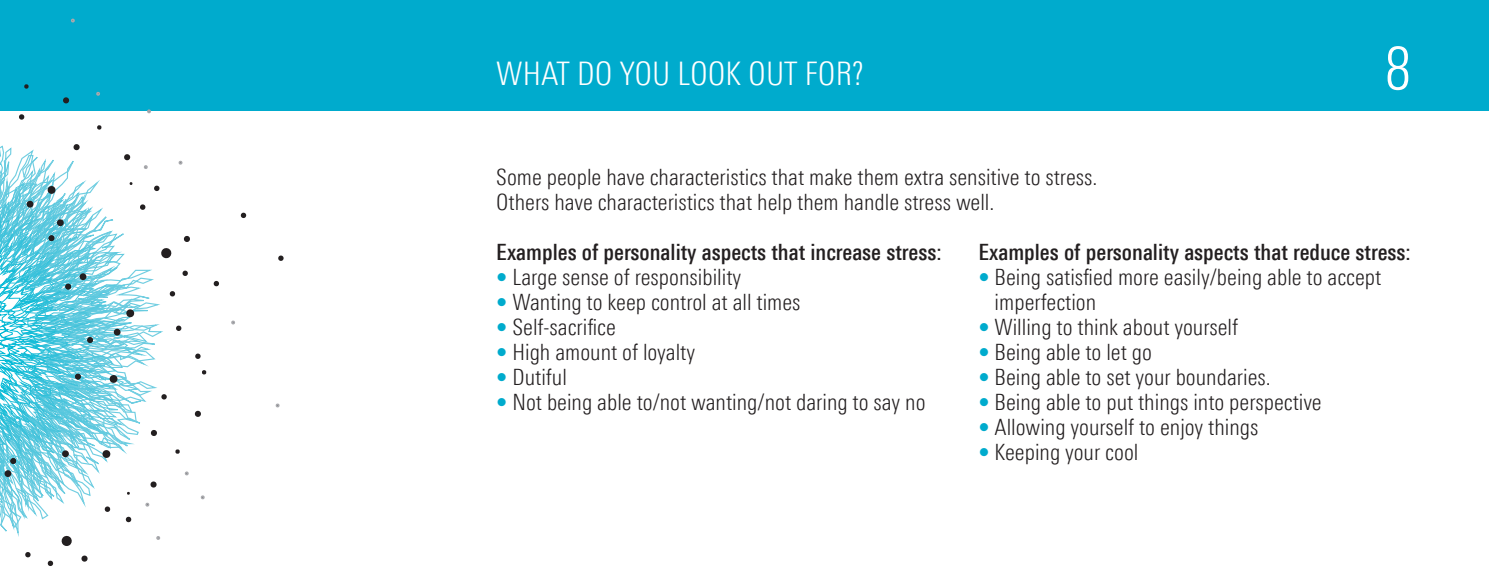
<style>
.page{position:relative;width:1489px;height:567px;background:#fff}
.page>*{position:absolute;margin:0;border:0;box-sizing:border-box;transform-origin:0 0}
.t1{font:300 60px "Linotype Univers 320 Cn";color:#fff}
.Pagina_titel{font:300 32.5px "Linotype Univers 320 Cn";color:#fff}
.Body{font:300 22.5px/25px "Linotype Univers 320 Cn";color:#231f20}
.Body_vet{font:500 22.5px "Linotype Univers 520 Cn";color:#231f20}
.s1{color:#00abcd}
</style>
<div class="page">
<div style="left:0;top:0;width:1488px;height:110px;background:#00abcd"></div>
<svg style="left:143px;top:167px;width:20px;height:339px"></svg>
<svg style="left:121px;top:110px;width:21px;height:325px"></svg>
<svg style="left:121px;top:127px;width:15px;height:396px"></svg>
<svg style="left:70px;top:18px;width:51px;height:432px"></svg>
<svg style="left:0;top:65px;width:112px;height:49px"></svg>
<svg style="left:126px;top:309px;width:9px;height:9px"></svg>
<svg style="left:113px;top:328px;width:8px;height:8px"></svg>
<svg style="left:96px;top:92px;width:4px;height:4px"></svg>
<svg style="left:124px;top:154px;width:7px;height:7px"></svg>
<svg style="left:183px;top:236px;width:7px;height:6px"></svg>
<svg style="left:63px;top:97px;width:7px;height:7px"></svg>
<svg style="left:129px;top:182px;width:4px;height:3px"></svg>
<svg style="left:154px;top:185px;width:6px;height:6px"></svg>
<svg style="left:140px;top:204px;width:6px;height:6px"></svg>
<svg style="left:160px;top:247px;width:12px;height:12px"></svg>
<svg style="left:169px;top:291px;width:6px;height:6px"></svg>
<svg style="left:213px;top:280px;width:6px;height:7px"></svg>
<svg style="left:195px;top:353px;width:6px;height:6px"></svg>
<svg style="left:182px;top:270px;width:6px;height:6px"></svg>
<svg style="left:240px;top:212px;width:6px;height:6px"></svg>
<svg style="left:278px;top:255px;width:6px;height:6px"></svg>
<svg style="left:176px;top:325px;width:6px;height:6px"></svg>
<svg style="left:161px;top:394px;width:6px;height:6px"></svg>
<svg style="left:24px;top:84px;width:5px;height:5px"></svg>
<svg style="left:231px;top:320px;width:4px;height:5px"></svg>
<svg style="left:185px;top:471px;width:4px;height:4px"></svg>
<svg style="left:178px;top:161px;width:4px;height:4px"></svg>
<svg style="left:144px;top:165px;width:4px;height:4px"></svg>
<svg style="left:147px;top:109px;width:4px;height:4px"></svg>
<svg style="left:71px;top:19px;width:4px;height:4px"></svg>
<svg style="left:150px;top:481px;width:7px;height:7px"></svg>
<svg style="left:150px;top:429px;width:7px;height:7px"></svg>
<svg style="left:194px;top:410px;width:7px;height:7px"></svg>
<svg style="left:125px;top:516px;width:7px;height:6px"></svg>
<svg style="left:0;top:114px;width:118px;height:452px"></svg>
<svg style="left:202px;top:370px;width:4px;height:5px"></svg>
<svg style="left:175px;top:449px;width:5px;height:5px"></svg>
<svg style="left:156px;top:536px;width:4px;height:4px"></svg>
<svg style="left:145px;top:503px;width:4px;height:4px"></svg>
<svg style="left:201px;top:495px;width:4px;height:4px"></svg>
<svg style="left:275px;top:403px;width:4px;height:4px"></svg>
<p class="Pagina_titel" style="left:496px;top:55px;width:369px">WHAT DO YOU LOOK OUT FOR?</p>
<p class="t1" style="left:1384px;top:34px;width:28px">8</p>
<p class="Body" style="left:496px;top:165px;width:602px">Some people have characteristics that make them extra sensitive to stress.<br>Others have characteristics that help them handle stress well.</p>
<p class="Body_vet" style="left:978px;top:239px;width:434px">Examples of personality aspects that reduce stress:</p>
<p class="Body" style="left:994px;top:265px;width:388px;text-indent:-16px"><span class="s1">•</span> Being satisfied more easily/being able to accept imperfection</p>
<p class="Body" style="left:978px;top:315px;width:261px"><span class="s1">•</span> Willing to think about yourself</p>
<p class="Body" style="left:978px;top:340px;width:175px"><span class="s1">•</span> Being able to let go</p>
<p class="Body" style="left:978px;top:365px;width:294px"><span class="s1">•</span> Being able to set your boundaries.</p>
<p class="Body" style="left:978px;top:390px;width:345px"><span class="s1">•</span> Being able to put things into perspective</p>
<p class="Body" style="left:978px;top:415px;width:281px"><span class="s1">•</span> Allowing yourself to enjoy things</p>
<p class="Body" style="left:978px;top:440px;width:161px"><span class="s1">•</span> Keeping your cool</p>
<p class="Body_vet" style="left:496px;top:239px;width:447px">Examples of personality aspects that increase stress:</p>
<p class="Body" style="left:496px;top:265px;width:246px"><span class="s1">•</span> Large sense of responsibility</p>
<p class="Body" style="left:496px;top:290px;width:306px"><span class="s1">•</span> Wanting to keep control at all times</p>
<p class="Body" style="left:496px;top:315px;width:121px"><span class="s1">•</span> Self-sacrifice</p>
<p class="Body" style="left:496px;top:340px;width:200px"><span class="s1">•</span> High amount of loyalty</p>
<p class="Body" style="left:496px;top:365px;width:72px"><span class="s1">•</span> Dutiful</p>
<p class="Body" style="left:496px;top:390px;width:430px"><span class="s1">•</span> Not being able to/not wanting/not daring to say no</p>
</div>
